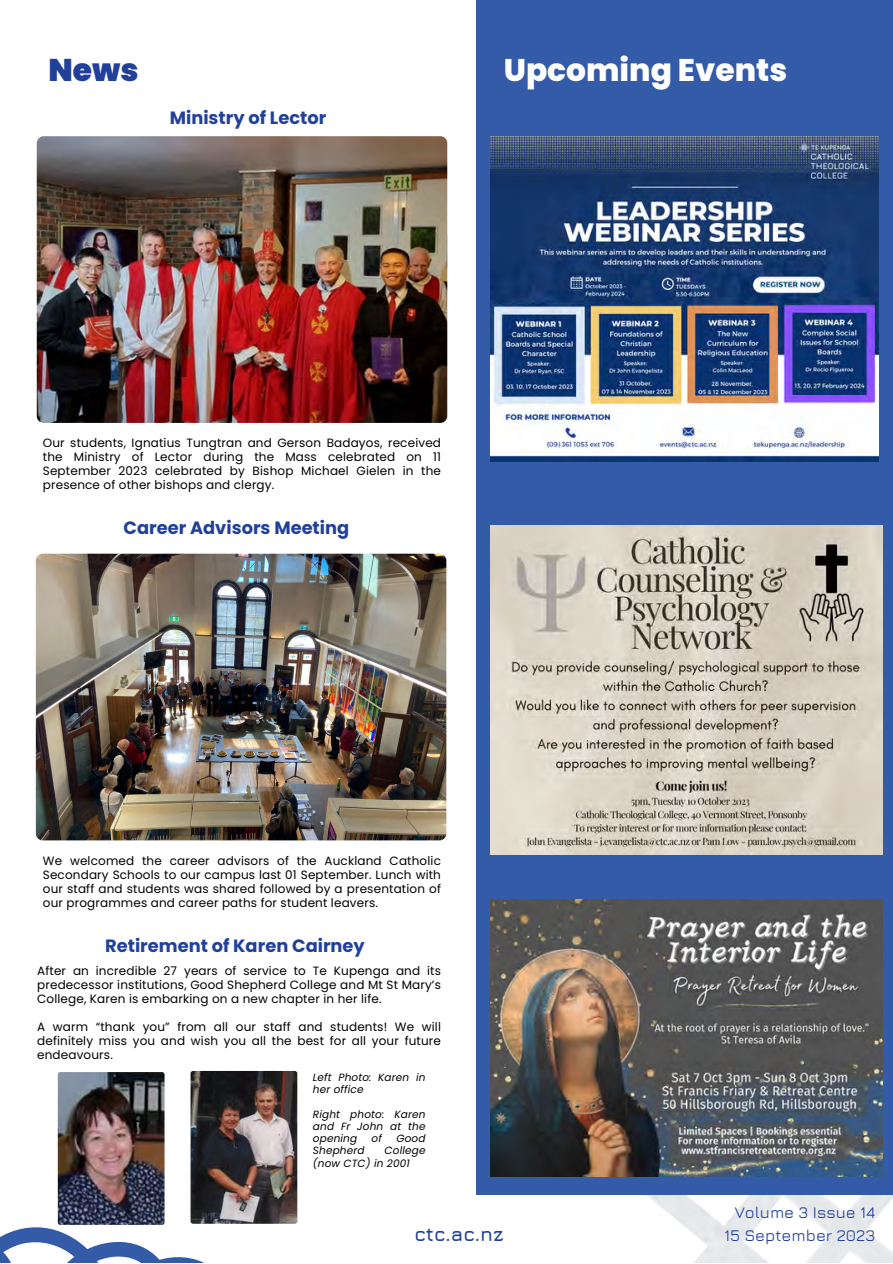
<style>
.page{position:relative;width:893px;height:1264px;background:#fff}
.page>*{position:absolute;margin:0;border:0;box-sizing:border-box;transform-origin:0 0}
.t1{font:800 31.35px "Poppins";color:#fff}
.t2{font:900 31.35px "Poppins";color:#21409a}
.t3{font:700 19.5px "Jura";color:#21409a}
.t4{font:700 17.85px "Poppins";color:#21409a}
.t5{font:500 16.2px "Jura";color:#21409a}
.t6{font:12px/14px "Poppins";letter-spacing:.015em;color:#000;text-align:justify}
.t7{font:italic 10.5px/12.3px "Poppins";letter-spacing:.015em;color:#000}
</style>
<div class="page">
<svg style="left:0;top:1224px;width:202px;height:38px"></svg>
<img style="left:476px;top:1194px;width:416px;height:68px">
<div style="left:476px;top:0;width:416px;height:1194px;background:#345ba8"></div>
<img style="left:37px;top:136px;width:410px;height:287px;border-radius:7px">
<img style="left:36px;top:553px;width:410px;height:287px;border-radius:7px">
<img style="left:58px;top:1072px;width:106px;height:152px;border-radius:3px">
<img style="left:190px;top:1070px;width:107px;height:153px;border-radius:3px">
<img style="left:490px;top:136px;width:388px;height:325px">
<img style="left:490px;top:525px;width:391px;height:329px">
<img style="left:490px;top:899px;width:391px;height:277px">
<p class="t2" style="left:48px;top:48px;width:92px">News</p>
<p class="t1" style="left:503px;top:48px;width:285px">Upcoming Events</p>
<p class="t4" style="left:170px;top:105px;width:158px">Ministry of Lector</p>
<p class="t6" style="left:43px;top:436px;width:399px">Our students, Ignatius Tungtran and Gerson Badayos, received the Ministry of Lector during the Mass celebrated on 11<br>September 2023 celebrated by Bishop Michael Gielen in the presence of other bishops and clergy.</p>
<p class="t4" style="left:123px;top:515px;width:227px">Career Advisors Meeting</p>
<p class="t6" style="left:43px;top:853px;width:399px">We welcomed the career advisors of the Auckland Catholic Secondary Schools to our campus last 01 September. Lunch with our staff and students was shared followed by a presentation of our programmes and career paths for student leavers.</p>
<p class="t4" style="left:105px;top:933px;width:261px">Retirement of Karen Cairney</p>
<p class="t6" style="left:37px;top:963px;width:405px">After an incredible 27 years of service to Te Kupenga and its predecessor institutions, Good Shepherd College and Mt St Mary’s College, Karen is embarking on a new chapter in her life.</p>
<p class="t6" style="left:37px;top:1019px;width:405px">A warm “thank you” from all our staff and students! We will definitely miss you and wish you all the best for all your future endeavours.</p>
<p class="t7" style="left:313px;top:1070px;width:114px">Left Photo: Karen in her office</p>
<p class="t7" style="left:313px;top:1107px;width:114px;text-align:justify">Right photo: Karen and Fr John at the opening</p>
<p class="t7" style="left:371px;top:1132px;width:12px">of</p>
<p class="t7" style="left:396px;top:1132px;width:31px">Good</p>
<p class="t7" style="left:313px;top:1144px;width:53px">Shepherd</p>
<p class="t7" style="left:313px;top:1144px;width:114px;text-indent:72px">College (now CTC) in 2001</p>
<p class="t5" style="left:734px;top:1202px;width:142px">Volume 3 Issue 14</p>
<p class="t3" style="left:414px;top:1221px;width:91px">ctc.ac.nz</p>
<p class="t5" style="left:724px;top:1224px;width:153px">15 September 2023</p>
</div>
